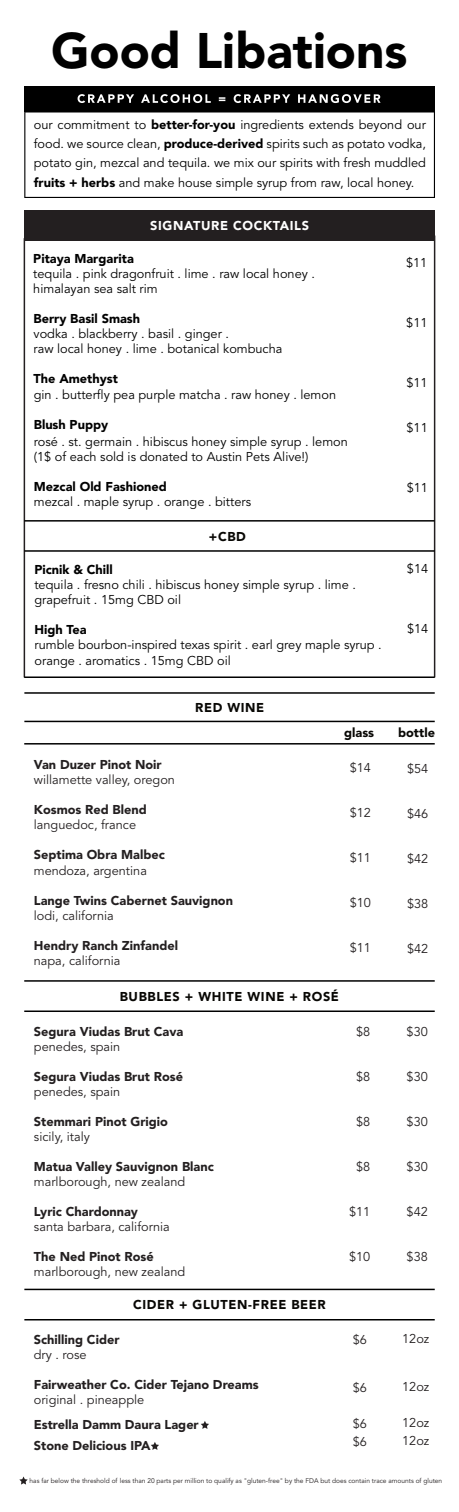
<style>
.page{position:relative;width:459px;height:1512px;background:#fff}
.page>*{position:absolute;margin:0;border:0;box-sizing:border-box;transform-origin:0 0}
.t1{font:900 49.5px "Avenir LT Std";color:#000}
.t2{font:12.75px/15.3px "Avenir LT Std";color:#000}
.t3{font:12.75px/18px "Avenir LT Std";color:#231f20}
.t4{font:900 12.75px/21px "Avenir LT Std";color:#231f20}
.t5{font:900 12.75px "Avenir LT Std";color:#000}
.t6{font:900 12.75px "Avenir LT Std";letter-spacing:.05em;color:#080704}
.t7{font:900 12.75px "Avenir LT Std";letter-spacing:.05em;color:#fff}
.t8{font:6.75px "Avenir LT Std";color:#231f20}
.s1{font-weight:900}
</style>
<div class="page">
<svg style="left:24px;top:111px;width:411px;height:87px"></svg>
<div style="left:24px;top:86px;width:411px;height:25px;background:#000"></div>
<svg style="left:78px;top:94px;width:56px;height:9px"></svg>
<svg style="left:141px;top:94px;width:70px;height:9px"></svg>
<svg style="left:219px;top:97px;width:6px;height:4px"></svg>
<svg style="left:234px;top:94px;width:56px;height:9px"></svg>
<svg style="left:298px;top:94px;width:83px;height:9px"></svg>
<hr style="left:24px;top:238px;width:1px;height:439px;background:#231f20">
<hr style="left:434px;top:236px;width:1px;height:441px;background:#231f20">
<hr style="left:24px;top:550px;width:411px;height:2px;background:#000">
<hr style="left:24px;top:520px;width:411px;height:2px;background:#000">
<hr style="left:24px;top:721px;width:411px;height:1px;background:#000">
<hr style="left:24px;top:692px;width:411px;height:2px;background:#000">
<hr style="left:24px;top:743px;width:411px;height:2px;background:#000">
<hr style="left:24px;top:676px;width:411px;height:2px;background:#000">
<hr style="left:24px;top:1011px;width:411px;height:1px;background:#000">
<hr style="left:24px;top:980px;width:411px;height:2px;background:#000">
<div style="left:24px;top:210px;width:411px;height:30px;background:#231f20"></div>
<hr style="left:24px;top:1319px;width:411px;height:2px;background:#000">
<hr style="left:24px;top:1289px;width:411px;height:1px;background:#000">
<svg style="left:19px;top:1476px;width:9px;height:9px"></svg>
<svg style="left:201px;top:1421px;width:8px;height:8px"></svg>
<svg style="left:151px;top:1442px;width:8px;height:8px"></svg>
<h1 class="t1" style="left:51px;top:21px;width:358px">Good Libations</h1>
<p class="t2" style="left:34px;top:115px;width:394px;line-height:19.5px;text-align:justify">our commitment to <span class="s1">better-for-you</span> ingredients extends beyond our food. we source clean, <span class="s1">produce-derived</span> spirits such as potato vodka, potato gin, mezcal and tequila. we mix our spirits with fresh muddled <span class="s1">fruits + herbs</span> and make house simple syrup from raw, local honey.</p>
<p class="t7" style="left:150px;top:218px;width:160px">SIGNATURE COCKTAILS</p>
<p class="t5" style="left:33px;top:251px;width:102px">Pitaya Margarita</p>
<p class="t2" style="left:33px;top:266px;width:283px">tequila . pink dragonfruit . lime . raw local honey . himalayan sea salt rim</p>
<p class="t5" style="left:33px;top:311px;width:108px">Berry Basil Smash</p>
<p class="t2" style="left:34px;top:326px;width:250px">vodka . blackberry . basil . ginger .<br>raw local honey . lime . botanical kombucha</p>
<p class="t5" style="left:34px;top:371px;width:86px">The Amethyst</p>
<p class="t2" style="left:34px;top:387px;width:304px">gin . butterfly pea purple matcha . raw honey . lemon</p>
<p class="t5" style="left:34px;top:417px;width:76px">Blush Puppy</p>
<p class="t2" style="left:34px;top:434px;width:316px">rosé . st. germain . hibiscus honey simple syrup . lemon (1$ of each sold is donated to Austin Pets Alive!)</p>
<p class="t5" style="left:34px;top:479px;width:134px">Mezcal Old Fashioned</p>
<p class="t2" style="left:34px;top:494px;width:219px">mezcal . maple syrup . orange . bitters</p>
<p class="t6" style="left:209px;top:529px;width:39px">+CBD</p>
<p class="t5" style="left:34px;top:561px;width:80px">Picnik &amp; Chill</p>
<p class="t2" style="left:34px;top:577px;width:323px">tequila . fresno chili . hibiscus honey simple syrup . lime . grapefruit . 15mg CBD oil</p>
<p class="t5" style="left:35px;top:622px;width:54px">High Tea</p>
<p class="t2" style="left:35px;top:638px;width:349px">rumble bourbon-inspired texas spirit . earl grey maple syrup . orange . aromatics . 15mg CBD oil</p>
<p class="t6" style="left:195px;top:700px;width:71px">RED WINE</p>
<p class="t2" style="left:406px;top:255px;width:23px">$11</p>
<p class="t2" style="left:406px;top:315px;width:23px">$11</p>
<p class="t2" style="left:406px;top:375px;width:23px">$11</p>
<p class="t2" style="left:407px;top:420px;width:23px">$11</p>
<p class="t2" style="left:407px;top:480px;width:23px">$11</p>
<p class="t2" style="left:407px;top:562px;width:23px">$14</p>
<p class="t2" style="left:407px;top:622px;width:23px">$14</p>
<p class="t6" style="left:344px;top:724px;width:32px">glass</p>
<p class="t6" style="left:398px;top:724px;width:38px">bottle</p>
<p class="t3" style="left:407px;top:760px;width:23px">$54</p>
<p class="t3" style="left:407px;top:805px;width:19px">$46</p>
<p class="t3" style="left:407px;top:850px;width:23px">$42</p>
<p class="t3" style="left:407px;top:895px;width:19px">$38</p>
<p class="t3" style="left:407px;top:940px;width:23px">$42</p>
<p class="t4" style="left:34px;top:754px;width:129px">Van Duzer Pinot Noir</p>
<p class="t3" style="left:34px;top:771px;width:143px">willamette valley, oregon</p>
<p class="t4" style="left:34px;top:799px;width:115px">Kosmos Red Blend</p>
<p class="t3" style="left:34px;top:816px;width:104px">languedoc, france</p>
<p class="t4" style="left:34px;top:844px;width:133px">Septima Obra Malbec</p>
<p class="t3" style="left:34px;top:862px;width:115px">mendoza, argentina</p>
<p class="t4" style="left:34px;top:890px;width:201px">Lange Twins Cabernet Sauvignon</p>
<p class="t3" style="left:34px;top:907px;width:82px">lodi, california</p>
<p class="t4" style="left:34px;top:935px;width:146px">Hendry Ranch Zinfandel</p>
<p class="t3" style="left:34px;top:952px;width:88px">napa, california</p>
<p class="t6" style="left:120px;top:988px;width:221px">BUBBLES + WHITE WINE + ROSÉ</p>
<p class="t3" style="left:350px;top:759px;width:23px">$14</p>
<p class="t3" style="left:350px;top:804px;width:23px">$12</p>
<p class="t3" style="left:350px;top:849px;width:23px">$11</p>
<p class="t3" style="left:350px;top:894px;width:19px">$10</p>
<p class="t3" style="left:350px;top:939px;width:23px">$11</p>
<p class="t4" style="left:34px;top:1021px;width:151px">Segura Viudas Brut Cava</p>
<p class="t3" style="left:34px;top:1038px;width:88px">penedes, spain</p>
<p class="t4" style="left:34px;top:1066px;width:151px">Segura Viudas Brut Rosé</p>
<p class="t3" style="left:34px;top:1083px;width:88px">penedes, spain</p>
<p class="t4" style="left:34px;top:1111px;width:136px">Stemmari Pinot Grigio</p>
<p class="t3" style="left:34px;top:1128px;width:57px">sicily, italy</p>
<p class="t4" style="left:34px;top:1156px;width:181px">Matua Valley Sauvignon Blanc</p>
<p class="t3" style="left:34px;top:1173px;width:153px">marlborough, new zealand</p>
<p class="t4" style="left:34px;top:1201px;width:106px">Lyric Chardonnay</p>
<p class="t3" style="left:34px;top:1218px;width:137px">santa barbara, california</p>
<p class="t4" style="left:34px;top:1246px;width:121px">The Ned Pinot Rosé</p>
<p class="t3" style="left:34px;top:1263px;width:153px">marlborough, new zealand</p>
<p class="t6" style="left:133px;top:1297px;width:194px">CIDER + GLUTEN-FREE BEER</p>
<p class="t3" style="left:356px;top:1023px;width:12px">$8</p>
<p class="t3" style="left:356px;top:1068px;width:12px">$8</p>
<p class="t3" style="left:356px;top:1113px;width:12px">$8</p>
<p class="t3" style="left:356px;top:1158px;width:12px">$8</p>
<p class="t3" style="left:349px;top:1203px;width:23px">$11</p>
<p class="t3" style="left:349px;top:1248px;width:19px">$10</p>
<p class="t3" style="left:407px;top:1023px;width:19px">$30</p>
<p class="t3" style="left:407px;top:1068px;width:19px">$30</p>
<p class="t3" style="left:407px;top:1113px;width:19px">$30</p>
<p class="t3" style="left:407px;top:1158px;width:19px">$30</p>
<p class="t3" style="left:407px;top:1203px;width:23px">$42</p>
<p class="t3" style="left:407px;top:1248px;width:19px">$38</p>
<p class="t3" style="left:353px;top:1331px;width:12px">$6</p>
<p class="t3" style="left:353px;top:1379px;width:12px">$6</p>
<p class="t3" style="left:353px;top:1415px;width:12px">$6 $6</p>
<p class="t3" style="left:402px;top:1330px;width:29px">12oz</p>
<p class="t3" style="left:402px;top:1378px;width:29px">12oz</p>
<p class="t3" style="left:402px;top:1414px;width:29px">12oz<br>12oz</p>
<p class="t4" style="left:34px;top:1329px;width:87px">Schilling Cider</p>
<p class="t3" style="left:34px;top:1346px;width:54px">dry . rose</p>
<p class="t4" style="left:34px;top:1374px;width:226px">Fairweather Co. Cider Tejano Dreams</p>
<p class="t3" style="left:34px;top:1391px;width:112px">original . pineapple</p>
<p class="t4" style="left:34px;top:1414px;width:167px">Estrella Damm Daura Lager<br>Stone Delicious IPA</p>
<p class="t8" style="left:30px;top:1477px;width:414px">has far below the threshold of less than 20 parts per million to qualify as "gluten-free" by the FDA but does contain trace amounts of gluten</p>
</div>
